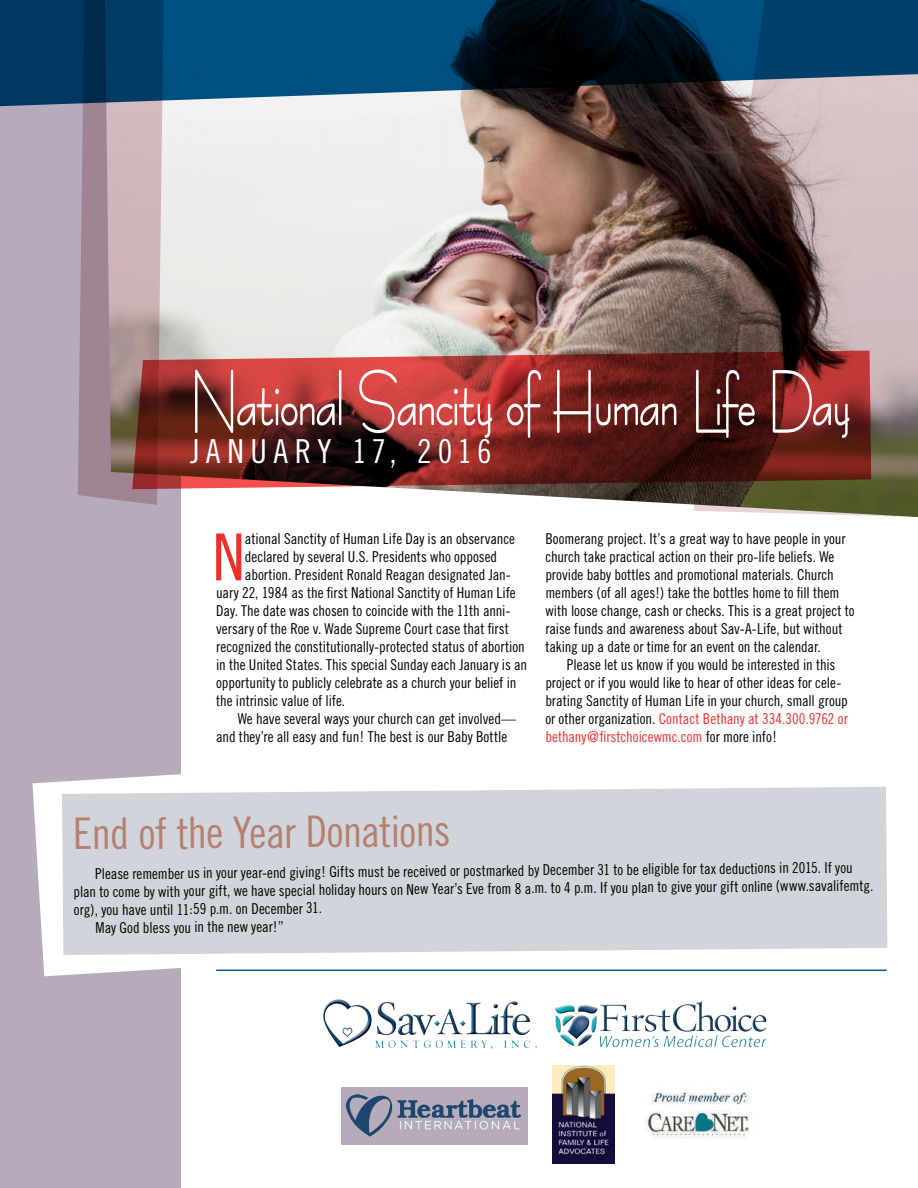
<style>
.page{position:relative;width:918px;height:1188px;background:#fff}
.page>*{position:absolute;margin:0;border:0;box-sizing:border-box;transform-origin:0 0}
.t1{font:700 condensed 67.5px "Bernie";letter-spacing:-.02em;color:#fff}
.t2{font:64.8px "Trade Gothic Cond Eighteen";color:#ee302d}
.t3{font:43.5px "Trade Gothic Cond Eighteen";color:#b68071}
.t4{font:33px "Trade Gothic Cond Eighteen";letter-spacing:.185em;color:#fff}
.t5{font:15px/18px "Trade Gothic Cond Eighteen";letter-spacing:-.005em;color:#000}
.s1{color:#ee302d}
</style>
<div class="page">
<div style="left:0;top:0;width:180px;height:1188px;background:#b6abbb"></div>
<img style="left:164px;top:107px;width:529px;height:410px">
<svg style="left:0;top:0;width:693px;height:107px;background:#123f5d"></svg>
<img style="left:552px;top:1066px;width:62px;height:98px">
<img style="left:341px;top:1088px;width:187px;height:57px">
<img style="left:323px;top:999px;width:214px;height:50px">
<img style="left:555px;top:1001px;width:212px;height:47px">
<img style="left:645px;top:1092px;width:104px;height:47px">
<hr style="left:216px;top:970px;width:671px;height:1px;background:#035993">
<svg style="left:78px;top:0;width:86px;height:505px;background:#8c8594"></svg>
<svg style="left:132px;top:351px;width:561px;height:138px;background:#81302c"></svg>
<svg style="left:693px;top:0;width:225px;height:517px;background:#6e6063"></svg>
<svg style="left:32px;top:765px;width:319px;height:211px;fill:#fff"></svg>
<div style="left:62px;top:787px;width:825px;height:168px;background:#d1d5db"></div>
<h1 class="t1" style="left:190px;top:361px;width:662px">National Sancity of Human Life Day</h1>
<h3 class="t4" style="left:190px;top:432px;width:303px">JANUARY 17, 2016</h3>
<h2 class="t2" style="left:213px;top:519px;width:34px">N</h2>
<p class="t5" style="left:245px;top:530px;width:272px">ational Sanctity of Human Life Day is an observance</p>
<p class="t5" style="left:245px;top:548px;width:254px">declared by several U.S. Presidents who opposed</p>
<p class="t5" style="left:245px;top:566px;width:267px">abortion. President Ronald Reagan designated Jan-</p>
<p class="t5" style="left:216px;top:584px;width:301px">uary 22, 1984 as the first National Sanctity of Human Life</p>
<p class="t5" style="left:216px;top:602px;width:296px">Day. The date was chosen to coincide with the 11th anni-</p>
<p class="t5" style="left:216px;top:620px;width:294px">versary of the Roe v. Wade Supreme Court case that first</p>
<p class="t5" style="left:216px;top:638px;width:310px">recognized the constitutionally-protected status of abortion</p>
<p class="t5" style="left:216px;top:656px;width:313px">in the United States. This special Sunday each January is an</p>
<p class="t5" style="left:216px;top:674px;width:302px">opportunity to publicly celebrate as a church your belief in</p>
<p class="t5" style="left:216px;top:692px;width:131px">the intrinsic value of life.</p>
<p class="t5" style="left:238px;top:710px;width:280px">We have several ways your church can get involved—</p>
<p class="t5" style="left:216px;top:728px;width:293px">and they’re all easy and fun! The best is our Baby Bottle</p>
<p class="t5" style="left:545px;top:530px;width:311px">Boomerang project. It’s a great way to have people in your church take practical action on their pro-life beliefs. We provide baby bottles and promotional materials. Church members (of all ages!) take the bottles home to fill them with loose change, cash or checks. This is a great project to raise funds and awareness about Sav-A-Life, but without taking up a date or time for an event on the calendar.</p>
<p class="t5" style="left:545px;top:656px;width:304px;text-indent:22px">Please let us know if you would be interested in this project or if you would like to hear of other ideas for cele&shy;brating Sanctity of Human Life in your church, small group or other organization. <span class="s1">Contact Bethany at 334.300.9762 or bethany@firstchoicewmc.com</span> for more info!</p>
<h3 class="t3" style="left:73px;top:810px;width:379px;rotate:-1deg">End of the Year Donations</h3>
<p class="t5" style="left:73px;top:868px;width:801px;text-align:center;rotate:-1deg">Please remember us in your year-end giving! Gifts must be received or postmarked by December 31 to be eligible for tax deductions in 2015. If you<br>plan to come by with your gift, we have special holiday hours on New Year’s Eve from 8 a.m. to 4 p.m. If you plan to give your gift online (www.savalifemtg.</p>
<p class="t5" style="left:95px;top:902px;width:228px;text-indent:-21px;rotate:-1deg">org), you have until 11:59 p.m. on December 31.<br>May God bless you in the new year!”</p>
</div>
